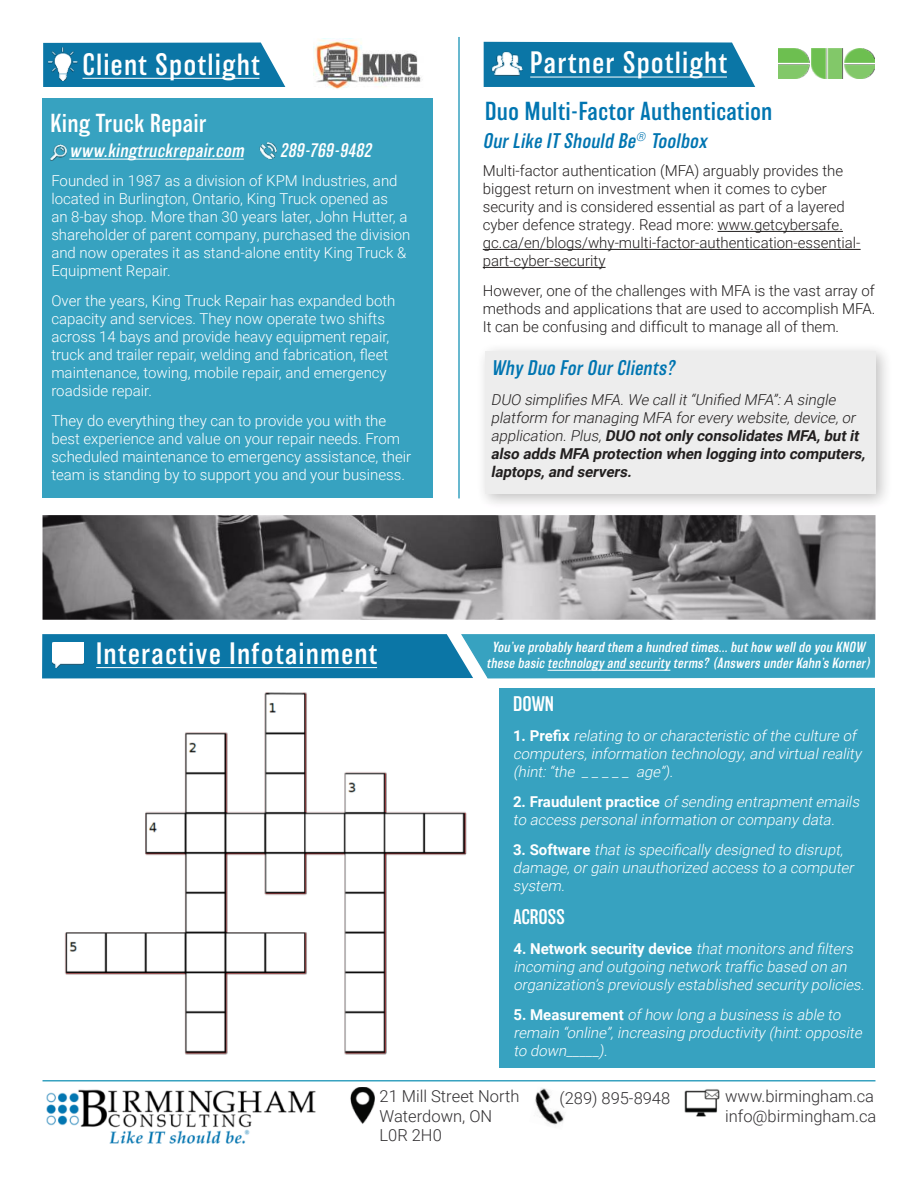
<style>
.page{position:relative;width:918px;height:1188px;background:#fff}
.page>*{position:absolute;margin:0;border:0;box-sizing:border-box;transform-origin:0 0}
.t1{font:300 28.5px "Balboa";letter-spacing:.06em;color:#fff}
.t2{font:300 24px "Balboa";letter-spacing:.03em;color:#0075b1}
.t3{font:300 24px "Balboa";letter-spacing:.03em;color:#fff}
.t4{font:italic 300 19.5px "Balboa";color:#0075b1}
.t5{font:300 19.5px "Balboa";color:#fff}
.t6{font:italic 300 18px "Balboa";color:#fff}
.t7{font:300 16.5px "Roboto";color:#323032}
.t8{font:300 15px/18px "Roboto";color:#fff}
.t9{font:italic 300 15px/18px "Roboto";color:#fff}
.t10{font:300 15px/18px "Roboto";color:#221f1f}
.t11{font:italic 300 15px/18px "Roboto";color:#221f1f}
.t12{font:italic 300 13.5px/16.5px "Balboa";color:#fff;text-align:center}
.s1{font-weight:700}
.s2{font-weight:700;font-style:normal}
</style>
<div class="page">
<div style="left:43px;top:98px;width:390px;height:400px;background:#37a2c0"></div>
<hr style="left:43px;top:1080px;width:832px;height:2px;background:#37a2c0">
<svg style="left:43px;top:43px;width:242px;height:44px;background:#197eab"></svg>
<hr style="left:82px;top:78px;width:177px;height:1px;background:#fff">
<svg style="left:484px;top:42px;width:271px;height:45px;background:#197dab"></svg>
<hr style="left:530px;top:77px;width:197px;height:1px;background:#fff">
<img style="left:491px;top:51px;width:32px;height:24px">
<img style="left:48px;top:47px;width:29px;height:34px">
<img style="left:684px;top:1089px;width:36px;height:27px">
<img style="left:535px;top:1088px;width:29px;height:37px">
<img style="left:350px;top:1087px;width:25px;height:37px">
<img style="left:46px;top:1089px;width:270px;height:55px">
<hr style="left:69px;top:159px;width:175px;height:1px;background:#fff">
<img style="left:50px;top:145px;width:17px;height:16px">
<img style="left:259px;top:143px;width:18px;height:17px">
<div style="left:500px;top:689px;width:375px;height:379px;background:#37a2c0"></div>
<img style="left:779px;top:48px;width:95px;height:31px">
<hr style="left:718px;top:231px;width:125px;height:1px;background:#221f1f">
<hr style="left:483px;top:249px;width:378px;height:1px;background:#221f1f">
<hr style="left:483px;top:267px;width:123px;height:1px;background:#221f1f">
<div style="left:476px;top:342px;width:417px;height:169px;background:#221f1f;opacity:.7"></div>
<div style="left:485px;top:351px;width:390px;height:143px;background:#ededed"></div>
<img style="left:65px;top:692px;width:402px;height:363px">
<svg style="left:42px;top:634px;width:833px;height:45px;background:#2f93b7"></svg>
<hr style="left:548px;top:670px;width:122px;height:1px;background:#fff">
<img style="left:314px;top:39px;width:109px;height:50px">
<hr style="left:458px;top:37px;width:2px;height:461px;background:#37a2c0">
<svg style="left:42px;top:505px;width:843px;height:115px;background:#8b898b"></svg>
<h1 class="t1" style="left:82px;top:51px;width:179px">Client Spotlight</h1>
<h2 class="t3" style="left:51px;top:113px;width:157px">King Truck Repair</h2>
<p class="t6" style="left:69px;top:142px;width:179px">www.kingtruckrepair.com</p>
<p class="t6" style="left:280px;top:142px;width:96px">289-769-9482</p>
<p class="t8" style="left:51px;top:173px;width:361px">Founded in 1987 as a division of KPM Industries, and located in Burlington, Ontario, King Truck opened as<br>an 8-bay shop. More than 30 years later, John Hutter, a shareholder of parent company, purchased the division and now operates it as stand-alone entity King Truck &amp; Equipment Repair.</p>
<p class="t8" style="left:51px;top:293px;width:346px">Over the years, King Truck Repair has expanded both capacity and services. They now operate two shifts across 14 bays and provide heavy equipment repair, truck and trailer repair, welding and fabrication, fleet maintenance, towing, mobile repair, and emergency roadside repair.</p>
<p class="t8" style="left:51px;top:413px;width:361px">They do everything they can to provide you with the best experience and value on your repair needs. From scheduled maintenance to emergency assistance, their team is standing by to support you and your business.</p>
<h1 class="t1" style="left:96px;top:640px;width:283px">Interactive Infotainment</h1>
<h1 class="t1" style="left:530px;top:50px;width:198px">Partner Spotlight</h1>
<h2 class="t2" style="left:485px;top:101px;width:289px">Duo Multi-Factor Authentication</h2>
<h3 class="t4" style="left:483px;top:132px;width:229px">Our Like IT Should Be<sup>®</sup> Toolbox</h3>
<p class="t10" style="left:483px;top:163px;width:379px">Multi-factor authentication (MFA) arguably provides the biggest return on investment when it comes to cyber security and is considered essential as part of a layered cyber defence strategy. Read more: www.getcybersafe. gc.ca/en/blogs/why-multi-factor-authentication-essential&shy;part-cyber-security</p>
<p class="t10" style="left:483px;top:283px;width:394px;text-align:justify">However, one of the challenges with MFA is the vast array of methods and applications that are used to accomplish MFA.<br>It can be confusing and difficult to manage all of them.</p>
<h3 class="t4" style="left:491px;top:359px;width:188px">Why Duo For Our Clients?</h3>
<p class="t11" style="left:491px;top:390px;width:378px">DUO simplifies MFA.We callit“Unified MFA”:A single platform formanaging MFA forevery website,device,or application.Plus, <span class="s1">DUO not only consolidates MFA, but it also adds MFA protection when logging into computers, laptops, and servers.</span></p>
<p class="t12" style="left:487px;top:639px;width:387px">You’ve probably heard them a hundred times... but how well do you KNOW these basic technology and security terms? (Answers under Kahn’s Korner)</p>
<h3 class="t5" style="left:513px;top:695px;width:43px">DOWN</h3>
<p class="t9" style="left:513px;top:728px;width:352px"><span class="s2">1 . P r e fi x</span> relating to orcharacteristic of the culture of computers,information technology,and virtualreality (hint:“the _ _ _ _ _ age”).</p>
<p class="t9" style="left:513px;top:794px;width:351px"><span class="s2">2 . F ra u d u l e nt p ra ct i c e</span> of sending entrapmentemails to access personalinformation orcompany data.</p>
<p class="t9" style="left:513px;top:841px;width:345px"><span class="s2">3 . S o ft w a r e</span> thatis specifically designed to disrupt, damage,orgain unauthorized access to a computer system.</p>
<h3 class="t5" style="left:513px;top:908px;width:53px">ACROSS</h3>
<p class="t9" style="left:513px;top:939px;width:355px"><span class="s2">4. Network security device</span> thatmonitors and filters incoming and outgoing network traffic based on an organization’s previously established security policies.</p>
<p class="t9" style="left:513px;top:1007px;width:353px"><span class="s2">5 . M e a s u re m e n t</span> of how long a business is able to remain “online”,increasing productivity (hint:opposite to down_____).</p>
<p class="t7" style="left:380px;top:1088px;width:141px">21 Mill Street North</p>
<p class="t7" style="left:725px;top:1088px;width:151px">www.birmingham.ca</p>
<p class="t7" style="left:380px;top:1108px;width:114px">Waterdown, ON</p>
<p class="t7" style="left:725px;top:1108px;width:153px">info@birmingham.ca</p>
<p class="t7" style="left:380px;top:1128px;width:64px">L0R 2H0</p>
<p class="t7" style="left:560px;top:1090px;width:112px">(289) 895-8948</p>
</div>
